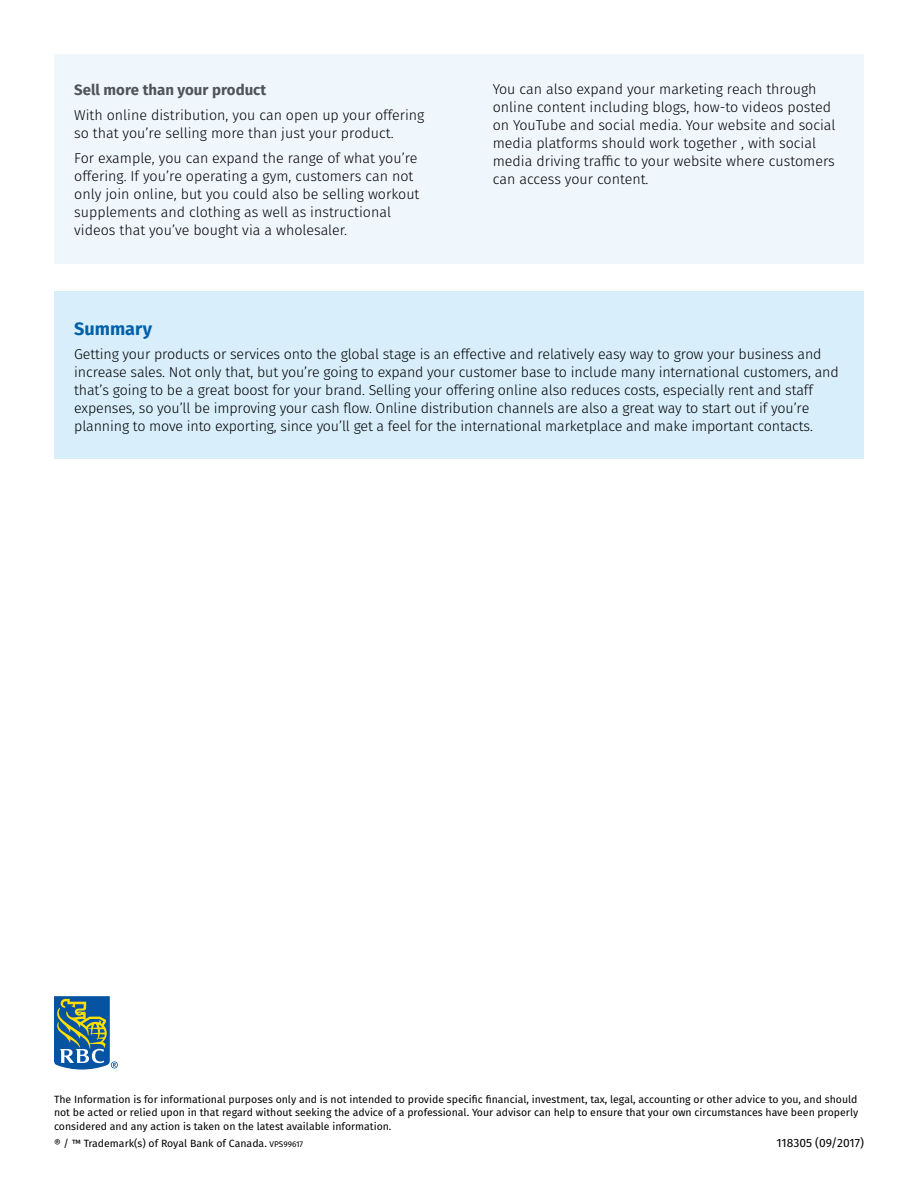
<style>
.page{position:relative;width:918px;height:1188px;background:#fff}
.page>*{position:absolute;margin:0;border:0;box-sizing:border-box;transform-origin:0 0}
.t1{font:700 18px "Fira Sans";color:#0060a9}
.t2{font:700 15px "Fira Sans";color:#4f545c}
.t3{font:300 14.25px/18px "Fira Sans";letter-spacing:-.01em;color:#000}
.t4{font:12px "Fira Sans";color:#000}
.t5{font:10.5px/13.5px "Fira Sans";color:#000;text-align:justify}
.s1{font-size:8.25px}
</style>
<div class="page">
<div style="left:54px;top:291px;width:810px;height:167px;background:#d8eefb"></div>
<div style="left:54px;top:54px;width:810px;height:210px;background:#eff6fc"></div>
<svg style="left:54px;top:996px;width:64px;height:74px"></svg>
<p class="t2" style="left:74px;top:77px;width:193px">Sell more than your product</p>
<p class="t3" style="left:74px;top:106px;width:352px">With online distribution, you can open up your offering so that you’re selling more than just your product.</p>
<p class="t3" style="left:74px;top:148px;width:347px">For example, you can expand the range of what you’re offering. If you’re operating a gym, customers can not only join online, but you could also be selling workout supplements and clothing as well as instructional videos that you’ve bought via a wholesaler.</p>
<p class="t3" style="left:493px;top:80px;width:344px">You can also expand your marketing reach through online content including blogs, how-to videos posted on YouTube and social media. Your website and social media platforms should work together , with social media driving traffic to your website where customers can access your content.</p>
<p class="t1" style="left:74px;top:313px;width:79px">Summary</p>
<p class="t3" style="left:74px;top:345px;width:766px">Getting your products or services onto the global stage is an effective and relatively easy way to grow your business and increase sales. Not only that, but you’re going to expand your customer base to include many international customers, and that’s going to be a great boost for your brand. Selling your offering online also reduces costs, especially rent and staff expenses, so you’ll be improving your cash flow. Online distribution channels are also a great way to start out if you’re planning to move into exporting, since you’ll get a feel for the international marketplace and make important contacts.</p>
<p class="t5" style="left:54px;top:1092px;width:806px">The Information is for informational purposes only and is not intended to provide specific financial, investment, tax, legal, accounting or other advice to you, and should not be acted or relied upon in that regard without seeking the advice of a professional. Your advisor can help to ensure that your own circumstances have been properly considered and any action is taken on the latest available information.</p>
<p class="t5" style="left:54px;top:1136px;width:251px">® / ™ Trademark(s) of Royal Bank of Canada. <span class="s1">VPS99617</span></p>
<p class="t4" style="left:776px;top:1134px;width:89px">118305 (09/2017)</p>
</div>
